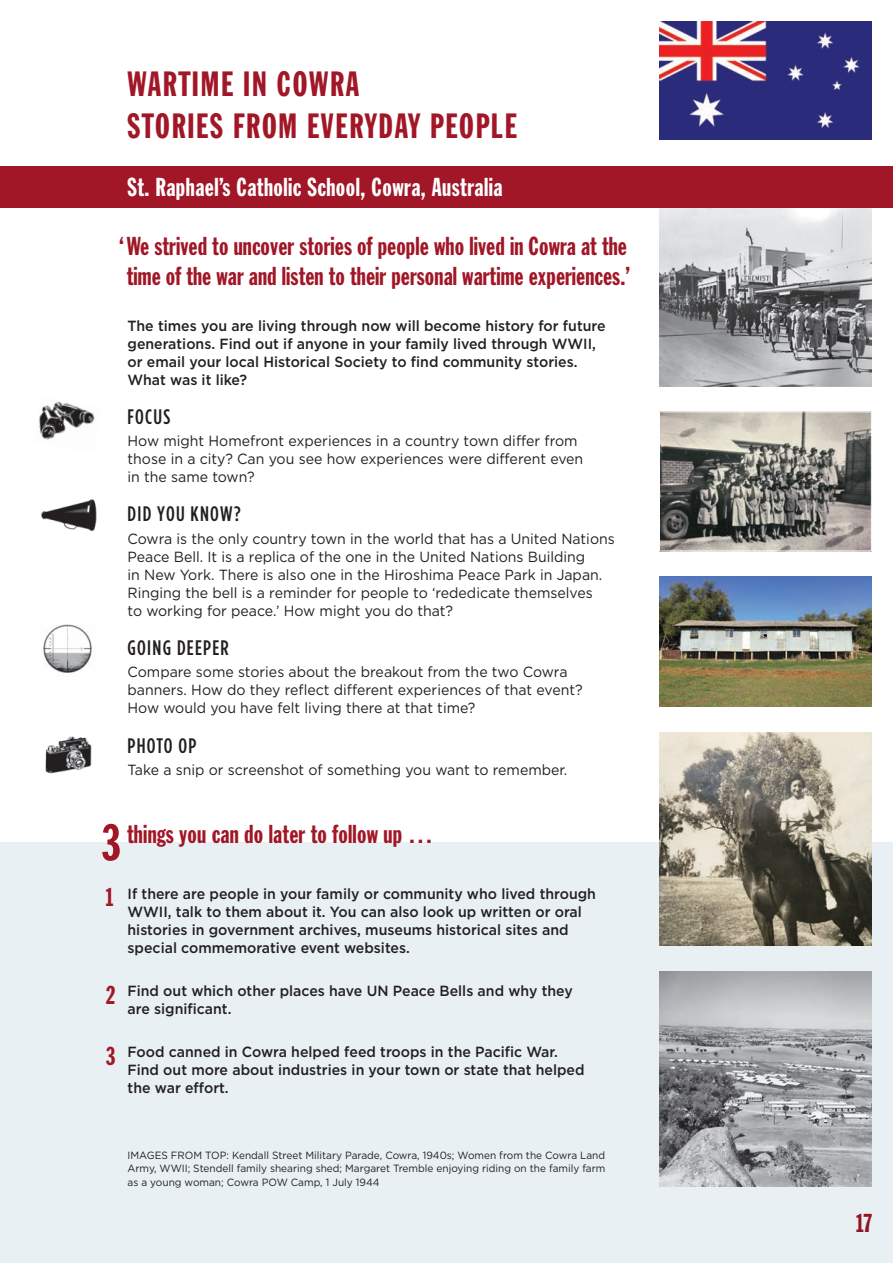
<style>
.page{position:relative;width:893px;height:1263px;background:#fff}
.page>*{position:absolute;margin:0;border:0;box-sizing:border-box;transform-origin:0 0}
.FRANK_GOTHIC_ECONDES{font:51px "Franklin Gothic Extra Cond";color:#a11727}
.FRANK_GOTHIC_ECONDES-2{font:34.5px "Franklin Gothic Extra Cond";letter-spacing:.05em;color:#a11727}
.FRANK_GOTHIC_ECONDES-3{font:25.5px/30.6px "Franklin Gothic Extra Cond";letter-spacing:.005em;color:#a11727}
.FRANK_GOTHIC_ECONDES-4{font:25.5px "Franklin Gothic Extra Cond";letter-spacing:.02em;color:#fff}
.MEDIUM_BODY_TEXT_9_8{font:500 21px "Gotham Condensed";letter-spacing:.06em;color:#231f20}
.BODY_TEXT_BOOK_9_8-1{font:14.7px/18px "Gotham";color:#231f20;scale:.96 1}
.BODY_TEXT_BOOK_9_8-1-2{font:500 14.7px/18px "Gotham";color:#231f20;scale:.96 1}
.MEDIUM_BODY_TEXT_9_8-2{font:500 14.7px/18px "Gotham";color:#231f20;scale:.96 1}
.MEDIUM_BODY_TEXT_9_8-3{font:10.5px/13.5px "Gotham";color:#231f20;text-align:justify;scale:.96 1}
.s1{font-family:"Franklin Gothic Extra Cond";font-weight:400;font-size:25.5px;color:#a11727}
</style>
<div class="page">
<img style="left:659px;top:21px;width:213px;height:118px">
<div style="left:0;top:842px;width:893px;height:421px;background:#e8f0f3"></div>
<div style="left:0;top:167px;width:892px;height:41px;background:#a11727"></div>
<img style="left:45px;top:736px;width:47px;height:38px">
<img style="left:659px;top:576px;width:213px;height:130px">
<img style="left:659px;top:971px;width:213px;height:215px">
<img style="left:661px;top:413px;width:209px;height:136px">
<div style="left:659px;top:411px;width:213px;height:140px;border:1px solid #fff"></div>
<img style="left:659px;top:732px;width:213px;height:213px">
<img style="left:659px;top:208px;width:213px;height:179px">
<img style="left:43px;top:624px;width:49px;height:49px">
<img style="left:39px;top:401px;width:56px;height:39px">
<img style="left:41px;top:499px;width:56px;height:32px">
<p class="FRANK_GOTHIC_ECONDES-2" style="left:128px;top:66px;width:233px">WARTIME IN COWRA</p>
<p class="FRANK_GOTHIC_ECONDES-2" style="left:128px;top:107px;width:391px">STORIES FROM EVERYDAY PEOPLE</p>
<p class="FRANK_GOTHIC_ECONDES-4" style="left:128px;top:174px;width:376px">St. Raphael’s Catholic School, Cowra, Australia</p>
<p class="FRANK_GOTHIC_ECONDES-3" style="left:119px;top:230px;width:513px">‘We strived to uncover stories of people who lived in Cowra at the time of the war and listen to their personal wartime experiences.’</p>
<p class="MEDIUM_BODY_TEXT_9_8-2" style="left:128px;top:316px;width:499px">The times you are living through now will become history for future generations. Find out if anyone in your family lived through WWII, or email your local Historical Society to find community stories.<br>What was it like?</p>
<p class="MEDIUM_BODY_TEXT_9_8" style="left:128px;top:405px;width:44px">FOCUS</p>
<p class="BODY_TEXT_BOOK_9_8-1" style="left:128px;top:432px;width:476px">How might Homefront experiences in a country town differ from those in a city? Can you see how experiences were different even in the same town?</p>
<p class="MEDIUM_BODY_TEXT_9_8" style="left:128px;top:502px;width:115px">DID YOU KNOW?</p>
<p class="BODY_TEXT_BOOK_9_8-1" style="left:128px;top:529px;width:509px">Cowra is the only country town in the world that has a United Nations Peace Bell. It is a replica of the one in the United Nations Building<br>in New York. There is also one in the Hiroshima Peace Park in Japan.<br>Ringing the bell is a reminder for people to ‘rededicate themselves<br>to working for peace.’ How might you do that?</p>
<p class="MEDIUM_BODY_TEXT_9_8" style="left:128px;top:636px;width:103px">GOING DEEPER</p>
<p class="BODY_TEXT_BOOK_9_8-1" style="left:128px;top:663px;width:476px">Compare some stories about the breakout from the two Cowra banners. How do they reflect different experiences of that event?<br>How would you have felt living there at that time?</p>
<p class="MEDIUM_BODY_TEXT_9_8" style="left:128px;top:734px;width:70px">PHOTO OP</p>
<p class="BODY_TEXT_BOOK_9_8-1" style="left:128px;top:760px;width:460px">Take a snip or screenshot of something you want to remember.</p>
<p class="FRANK_GOTHIC_ECONDES" style="left:102px;top:815px;width:19px">3</p>
<p class="FRANK_GOTHIC_ECONDES-3" style="left:127px;top:818px;width:308px">things you can do later to follow up …</p>
<p class="BODY_TEXT_BOOK_9_8-1-2" style="left:128px;top:884px;width:489px;text-indent:-21px"><span class="s1">1</span> If there are people in your family or community who lived through WWII, talk to them about it. You can also look up written or oral histories in government archives, museums historical sites and special commemorative event websites.</p>
<p class="BODY_TEXT_BOOK_9_8-1-2" style="left:128px;top:982px;width:465px;text-indent:-21px"><span class="s1">2</span> Find out which other places have UN Peace Bells and why they are significant.</p>
<p class="BODY_TEXT_BOOK_9_8-1-2" style="left:128px;top:1043px;width:478px;text-indent:-21px"><span class="s1">3</span> Food canned in Cowra helped feed troops in the Pacific War.<br>Find out more about industries in your town or state that helped the war effort.</p>
<p class="MEDIUM_BODY_TEXT_9_8-3" style="left:128px;top:1148px;width:499px">IMAGES FROM TOP: Kendall Street Military Parade, Cowra, 1940s; Women from the Cowra Land Army, WWII; Stendell family shearing shed; Margaret Tremble enjoying riding on the family farm as a young woman; Cowra POW Camp, 1 July 1944</p>
<h3 class="FRANK_GOTHIC_ECONDES-3" style="left:856px;top:1207px;width:17px">17</h3>
</div>
